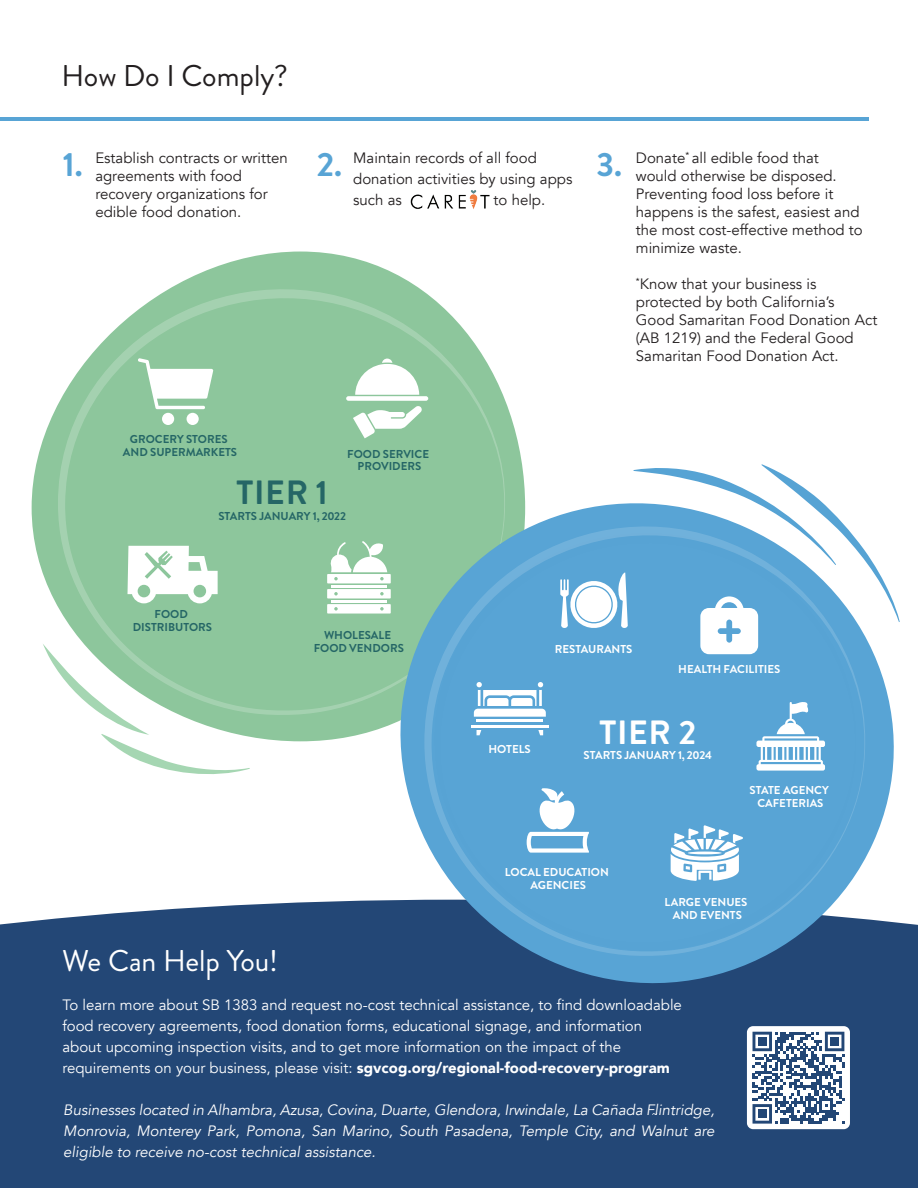
<style>
.page{position:relative;width:918px;height:1188px;background:#fff}
.page>*{position:absolute;margin:0;border:0;box-sizing:border-box;transform-origin:0 0}
.t1{font:700 33.6px "Brandon Grotesque";color:#58a4d5}
.t2{font:700 33.6px "Brandon Grotesque";color:#256666}
.t3{font:700 33.6px "Brandon Grotesque";color:#fff}
.t4{font:30px "Brandon Grotesque";color:#231f20}
.t5{font:30px "Brandon Grotesque";letter-spacing:-.005em;color:#fff}
.t6{font:15px/18px "Avenir";color:#231f20}
.t7{font:15px/21px "Avenir";color:#fff}
.t8{font:italic 15px/21px "Avenir";color:#fff;text-align:justify}
.t9{font:700 11.4px/12.9px "Brandon Grotesque";color:#fff;text-align:center}
.t10{font:700 11.4px/12.9px "Brandon Grotesque";color:#256666;text-align:center}
.s1{font-weight:900}
</style>
<div class="page">
<div style="left:0;top:900px;width:918px;height:288px;background:#234776"></div>
<svg style="left:32px;top:252px;width:493px;height:489px;fill:#8dc69c"></svg>
<svg style="left:58px;top:289px;width:447px;height:426px;background:#97cba4"></svg>
<div style="left:747px;top:1026px;width:103px;height:103px;background:#fff;border-radius:6px"></div>
<svg style="left:753px;top:1032px;width:91px;height:92px"></svg>
<div style="left:758px;top:1037px;width:8px;height:9px;background:#234776"></div>
<div style="left:830px;top:1037px;width:9px;height:9px;background:#234776"></div>
<div style="left:758px;top:1110px;width:8px;height:8px;background:#234776"></div>
<svg style="left:368px;top:469px;width:550px;height:550px"></svg>
<svg style="left:327px;top:589px;width:64px;height:25px"></svg>
<hr style="left:331px;top:600px;width:55px;height:2px;background:#fff">
<hr style="left:331px;top:585px;width:55px;height:2px;background:#fff">
<svg style="left:327px;top:541px;width:64px;height:42px"></svg>
<svg style="left:128px;top:546px;width:90px;height:57px"></svg>
<svg style="left:346px;top:359px;width:82px;height:79px"></svg>
<svg style="left:137px;top:358px;width:76px;height:67px"></svg>
<svg style="left:424px;top:526px;width:441px;height:430px;background:#5fa5d0"></svg>
<svg style="left:43px;top:644px;width:207px;height:130px"></svg>
<svg style="left:756px;top:701px;width:69px;height:70px"></svg>
<svg style="left:477px;top:730px;width:4px;height:5px"></svg>
<hr style="left:471px;top:725px;width:77px;height:2px;background:#fff">
<svg style="left:538px;top:730px;width:5px;height:5px"></svg>
<svg style="left:474px;top:682px;width:72px;height:35px"></svg>
<hr style="left:477px;top:719px;width:66px;height:3px;background:#fff">
<hr style="left:0;top:117px;width:868px;height:3px;background:#58a4d5">
<svg style="left:560px;top:464px;width:340px;height:190px"></svg>
<img style="left:410px;top:190px;width:80px;height:19px">
<h2 class="t4" style="left:62px;top:55px;width:228px">How Do I Comply?</h2>
<h1 class="t1" style="left:63px;top:141px;width:21px">1.</h1>
<p class="t6" style="left:353px;top:148px;width:221px;line-height:21px">Maintain records of all food donation activities by using apps such as</p>
<p class="t6" style="left:95px;top:150px;width:194px">Establish contracts or written agreements with food recovery organizations for edible food donation.</p>
<p class="t6" style="left:636px;top:150px;width:228px">Donate<sup>*</sup> all edible food that would otherwise be disposed.<br>Preventing food loss before it happens is the safest, easiest and the most cost-effective method to minimize waste.</p>
<p class="t6" style="left:636px;top:276px;width:243px"><sup>*</sup>Know that your business is protected by both California’s<br>Good Samaritan Food Donation Act (AB 1219) and the Federal Good<br>Samaritan Food Donation Act.</p>
<h1 class="t1" style="left:317px;top:141px;width:27px">2.</h1>
<h1 class="t1" style="left:597px;top:141px;width:27px">3.</h1>
<p class="t6" style="left:494px;top:192px;width:53px">to help.</p>
<p class="t10" style="left:123px;top:433px;width:116px">GROCERY STORES<br>AND SUPERMARKETS</p>
<p class="t10" style="left:347px;top:447px;width:83px">FOOD SERVICE<br>PROVIDERS</p>
<h1 class="t2" style="left:237px;top:469px;width:93px">TIER 1</h1>
<p class="t10" style="left:218px;top:510px;width:129px">STARTS JANUARY 1, 2022</p>
<p class="t10" style="left:133px;top:608px;width:81px">FOOD<br>DISTRIBUTORS</p>
<p class="t10" style="left:314px;top:629px;width:92px">WHOLESALE<br>FOOD VENDORS</p>
<p class="t9" style="left:488px;top:742px;width:44px">HOTELS</p>
<p class="t9" style="left:555px;top:642px;width:79px">RESTAURANTS</p>
<p class="t9" style="left:678px;top:663px;width:104px">HEALTH FACILITIES</p>
<h1 class="t3" style="left:599px;top:709px;width:98px">TIER 2</h1>
<p class="t9" style="left:584px;top:749px;width:130px">STARTS JANUARY 1, 2024</p>
<p class="t9" style="left:750px;top:784px;width:81px">STATE AGENCY<br>CAFETERIAS</p>
<p class="t9" style="left:505px;top:866px;width:106px">LOCAL EDUCATION<br>AGENCIES</p>
<p class="t9" style="left:665px;top:896px;width:84px">LARGE VENUES<br>AND EVENTS</p>
<h2 class="t5" style="left:62px;top:940px;width:218px">We Can Help You!</h2>
<p class="t7" style="left:62px;top:994px;width:621px">To learn more about SB 1383 and request no-cost technical assistance, to find downloadable food recovery agreements, food donation forms, educational signage, and information about upcoming inspection visits, and to get more information on the impact of the requirements on your business, please visit: <span class="s1">sgvcog.org/regional-food-recovery-program</span></p>
<p class="t8" style="left:63px;top:1099px;width:653px">Businesses located in Alhambra, Azusa, Covina, Duarte, Glendora, Irwindale, La Cañada Flintridge, Monrovia, Monterey Park, Pomona, San Marino, South Pasadena, Temple City, and Walnut are eligible to receive no-cost technical assistance.</p>
</div>
